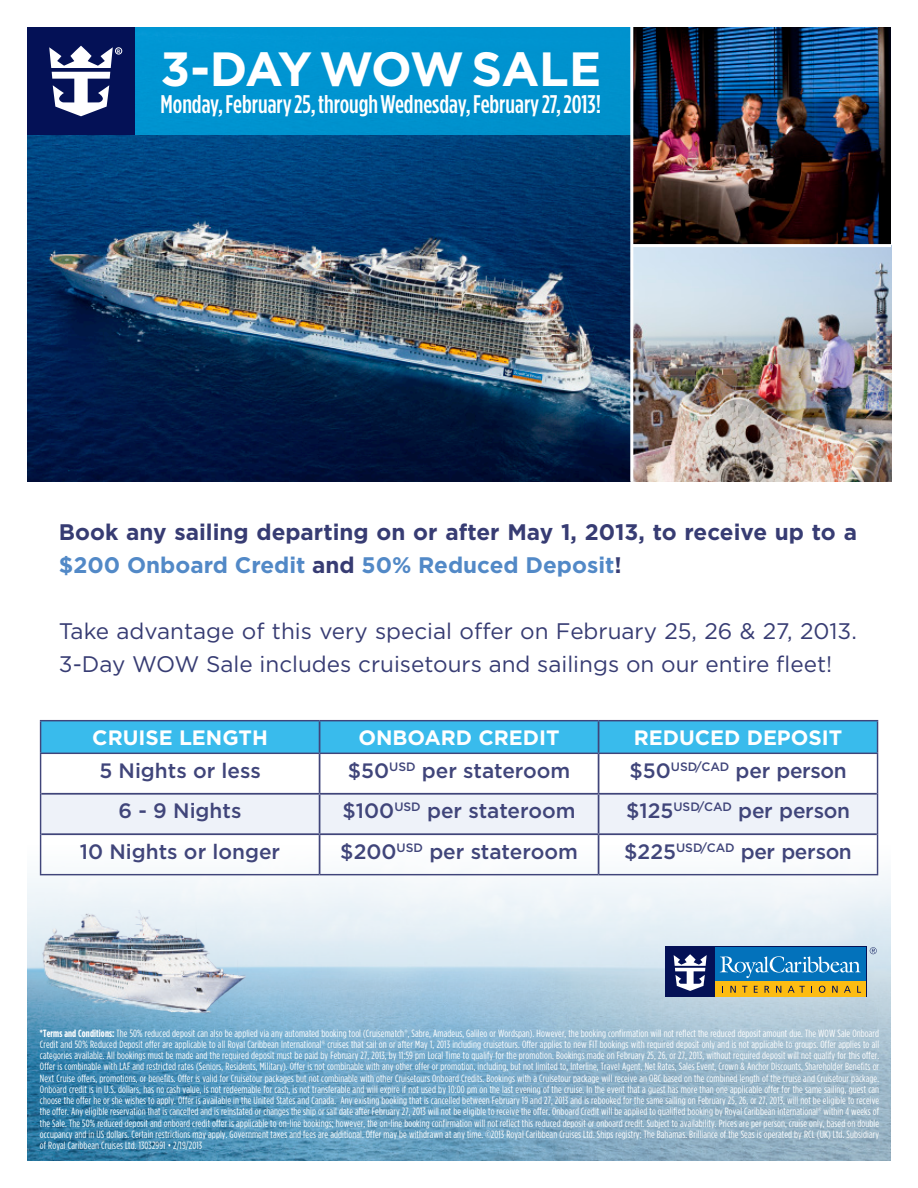
<style>
.page{position:relative;width:918px;height:1188px;background:#fff}
.page>*{position:absolute;margin:0;border:0;box-sizing:border-box;transform-origin:0 0}
.t1{font:700 48px "Gotham";letter-spacing:-.04em;color:#fff}
.t2{font:500 25.5px "Gotham Condensed";color:#fff}
.t3{font:22.5px/33px "Gotham";color:#373c73}
.t4{font:700 22.5px/33px "Gotham";color:#373c73}
.t5{font:500 20.85px "Gotham";color:#40457a}
.t6{font:700 20.85px "Gotham";color:#fff}
.t7{font:500 20.85px "Gotham";letter-spacing:-.02em;color:#40457a}
.t8{font:10.5px/11.2px "Gotham Condensed";letter-spacing:.01em;color:#fff;text-align:justify}
.t9{font:700 4.95px "Gotham";color:#fff}
.s1{color:#5289c7}
.s2{font-weight:700}
</style>
<div class="page">
<img style="left:27px;top:135px;width:603px;height:347px">
<img style="left:633px;top:247px;width:258px;height:235px">
<div style="left:135px;top:27px;width:495px;height:108px;background:#0093d0"></div>
<div style="left:27px;top:27px;width:108px;height:108px;background:#041156"></div>
<svg style="left:49px;top:46px;width:64px;height:70px"></svg>
<div style="left:115px;top:47px;width:7px;height:8px;border:1px solid #fff;border-radius:50%"></div>
<img style="left:27px;top:846px;width:864px;height:315px">
<div style="left:665px;top:947px;width:201px;height:50px;background:#0372bb"></div>
<div style="left:665px;top:947px;width:50px;height:50px;background:#041156"></div>
<div style="left:715px;top:981px;width:151px;height:16px;background:#fdbc12"></div>
<svg style="left:730px;top:986px;width:6px;height:7px"></svg>
<svg style="left:742px;top:986px;width:5px;height:7px"></svg>
<svg style="left:754px;top:986px;width:4px;height:7px"></svg>
<svg style="left:765px;top:986px;width:4px;height:7px"></svg>
<svg style="left:776px;top:986px;width:5px;height:7px"></svg>
<svg style="left:788px;top:986px;width:17px;height:7px"></svg>
<svg style="left:819px;top:986px;width:6px;height:7px"></svg>
<svg style="left:832px;top:986px;width:6px;height:7px"></svg>
<svg style="left:844px;top:986px;width:7px;height:7px"></svg>
<svg style="left:857px;top:986px;width:4px;height:7px"></svg>
<svg style="left:674px;top:954px;width:33px;height:37px"></svg>
<svg style="left:720px;top:956px;width:141px;height:22px"></svg>
<svg style="left:870px;top:947px;width:7px;height:7px"></svg>
<img style="left:27px;top:903px;width:273px;height:218px">
<img style="left:633px;top:27px;width:258px;height:217px">
<div style="left:41px;top:721px;width:836px;height:32px;background:#39bbec"></div>
<div style="left:41px;top:795px;width:836px;height:38px;background:#eef2f9"></div>
<hr style="left:319px;top:721px;width:1px;height:32px;background:#40457a">
<hr style="left:598px;top:721px;width:1px;height:32px;background:#40457a">
<hr style="left:319px;top:754px;width:1px;height:39px;background:#40457a">
<hr style="left:598px;top:754px;width:1px;height:39px;background:#40457a">
<hr style="left:41px;top:793px;width:279px;height:2px;background:#40457a">
<hr style="left:320px;top:793px;width:279px;height:2px;background:#40457a">
<hr style="left:319px;top:795px;width:1px;height:38px;background:#40457a">
<hr style="left:599px;top:793px;width:278px;height:2px;background:#40457a">
<hr style="left:598px;top:795px;width:1px;height:38px;background:#40457a">
<hr style="left:41px;top:833px;width:279px;height:2px;background:#40457a">
<hr style="left:320px;top:833px;width:279px;height:2px;background:#40457a">
<hr style="left:319px;top:835px;width:1px;height:39px;background:#40457a">
<hr style="left:599px;top:833px;width:278px;height:2px;background:#40457a">
<hr style="left:598px;top:835px;width:1px;height:39px;background:#40457a">
<hr style="left:40px;top:720px;width:280px;height:1px;background:#40457a">
<hr style="left:40px;top:721px;width:1px;height:32px;background:#40457a">
<hr style="left:320px;top:720px;width:279px;height:1px;background:#40457a">
<hr style="left:599px;top:720px;width:279px;height:1px;background:#40457a">
<hr style="left:877px;top:721px;width:1px;height:32px;background:#40457a">
<hr style="left:40px;top:753px;width:280px;height:1px;background:#40457a">
<hr style="left:320px;top:753px;width:279px;height:1px;background:#40457a">
<hr style="left:599px;top:753px;width:279px;height:1px;background:#40457a">
<hr style="left:40px;top:754px;width:1px;height:40px;background:#40457a">
<hr style="left:877px;top:754px;width:1px;height:40px;background:#40457a">
<hr style="left:40px;top:794px;width:1px;height:40px;background:#40457a">
<hr style="left:877px;top:794px;width:1px;height:40px;background:#40457a">
<hr style="left:40px;top:834px;width:1px;height:40px;background:#40457a">
<hr style="left:877px;top:834px;width:1px;height:40px;background:#40457a">
<hr style="left:40px;top:874px;width:280px;height:1px;background:#40457a">
<hr style="left:320px;top:874px;width:279px;height:1px;background:#40457a">
<hr style="left:599px;top:874px;width:279px;height:1px;background:#40457a">
<p class="t9" style="left:117px;top:48px;width:5px">R</p>
<p class="t1" style="left:161px;top:40px;width:442px">3-DAY WOW SALE</p>
<p class="t2" style="left:161px;top:88px;width:442px">Monday, February 25, through Wednesday, February 27, 2013!</p>
<p class="t4" style="left:59px;top:516px;width:800px">Book any sailing departing on or after May 1, 2013, to receive up to a <span class="s1">$200 Onboard Credit</span> and <span class="s1">50% Reduced Deposit</span>!</p>
<p class="t3" style="left:59px;top:615px;width:800px">Take advantage of this very special offer on February 25, 26 &amp; 27, 2013.<br>3-Day WOW Sale includes cruisetours and sailings on our entire fleet!</p>
<p class="t6" style="left:92px;top:725px;width:177px">CRUISE LENGTH</p>
<p class="t6" style="left:358px;top:725px;width:203px">ONBOARD CREDIT</p>
<p class="t6" style="left:634px;top:725px;width:210px">REDUCED DEPOSIT</p>
<p class="t5" style="left:99px;top:758px;width:163px">5 Nights or less</p>
<p class="t5" style="left:348px;top:758px;width:224px">$50<sup>USD</sup> per stateroom</p>
<p class="t7" style="left:629px;top:758px;width:219px">$50<sup>USD/CAD</sup> per person</p>
<p class="t5" style="left:119px;top:798px;width:124px">6 - 9 Nights</p>
<p class="t5" style="left:343px;top:798px;width:235px">$100<sup>USD</sup> per stateroom</p>
<p class="t5" style="left:626px;top:798px;width:225px">$125<sup>USD/CAD</sup> per person</p>
<p class="t5" style="left:80px;top:839px;width:202px">10 Nights or longer</p>
<p class="t5" style="left:340px;top:839px;width:239px">$200<sup>USD</sup> per stateroom</p>
<p class="t7" style="left:624px;top:839px;width:229px">$225<sup>USD/CAD</sup> per person</p>
<p class="t8" style="left:40px;top:1027px;width:841px"><span class="s2">*Terms and Conditions:</span> The 50% reduced deposit can also be applied via any automated booking tool (Cruisematch®, Sabre, Amadeus, Galileo or Wordspan). However, the booking confirmation will not reflect the reduced deposit amount due. The WOW Sale Onboard Credit and 50% Reduced Deposit offer are applicable to all Royal Caribbean International® cruises that sail on or after May 1, 2013 including cruisetours. Offer applies to new FIT bookings with required deposit only and is not applicable to groups. Offer applies to all categories available. All bookings must be made and the required deposit must be paid by February 27, 2013, by 11:59 pm Local Time to qualify for the promotion. Bookings made on February 25, 26, or 27, 2013, without required deposit will not qualify for this offer.<br>Offer is combinable with LAF and restricted rates (Seniors, Residents, Military). Offer is not combinable with any other offer or promotion, including, but not limited to, Interline, Travel Agent, Net Rates, Sales Event, Crown &amp; Anchor Discounts, Shareholder Benefits or Next Cruise offers, promotions, or benefits. Offer is valid for Cruisetour packages but not combinable with other Cruisetours Onboard Credits. Bookings with a Cruisetour package will receive an OBC based on the combined length of the cruise and Cruisetour package.<br>Onboard credit is in U.S. dollars, has no cash value, is not redeemable for cash, is not transferable and will expire if not used by 10:00 pm on the last evening of the cruise. In the event that a guest has more than one applicable offer for the same sailing, guest can choose the offer he or she wishes to apply. Offer is available in the United States and Canada. Any existing booking that is cancelled between February 19 and 27, 2013 and is rebooked for the same sailing on February 25, 26, or 27, 2013, will not be eligible to receive the offer. Any eligible reservation that is cancelled and is reinstated or changes the ship or sail date after February 27, 2013 will not be eligible to receive the offer. Onboard Credit will be applied to qualified booking by Royal Caribbean International® within 4 weeks of the Sale. The 50% reduced deposit and onboard credit offer is applicable to on-line bookings; however, the on-line booking confirmation will not reflect this reduced deposit or onboard credit. Subject to availability. Prices are per person, cruise only, based on double occupancy and in US dollars. Certain restrictions may apply. Government taxes and fees are additional. Offer may be withdrawn at any time. ©2013 Royal Caribbean Cruises Ltd. Ships registry: The Bahamas. Brilliance of the Seas is operated by RCL (UK) Ltd. Subsidiary of Royal Caribbean Cruises Ltd. 13032991 • 2/19/2013</p>
</div>
